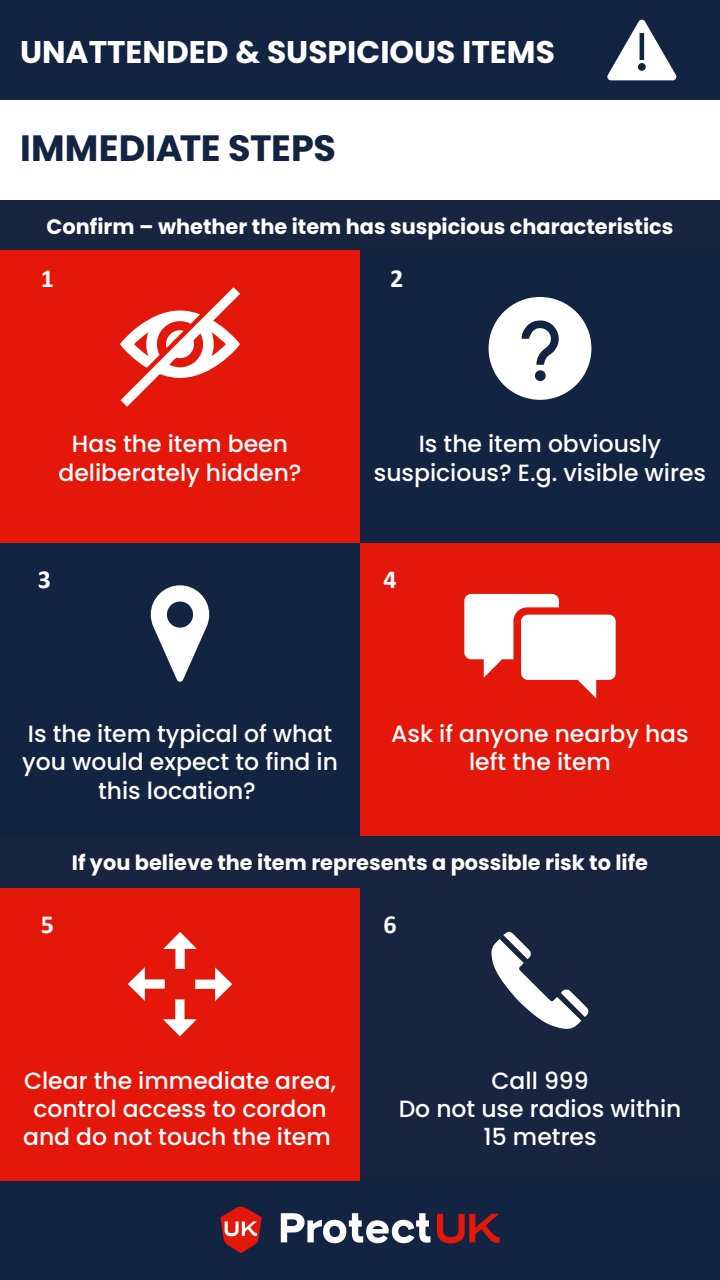
<style>
.page{position:relative;width:720px;height:1280px;background:#fff}
.page>*{position:absolute;margin:0;border:0;box-sizing:border-box;transform-origin:0 0}
.t1{font:700 36.6px "Poppins";letter-spacing:-.005em;color:#132442}
.t2{font:700 31.3px "Poppins";color:#fff}
.t3{font:700 26.1px "Calibri";color:#fff}
.t4{font:500 23.5px/28.2px "Poppins";color:#fff;text-align:center}
.t5{font:700 20.9px "Poppins";color:#fff}
</style>
<div class="page">
<div style="left:360px;top:543px;width:360px;height:293px;background:#e4170b"></div>
<div style="left:0;top:543px;width:360px;height:293px;background:#132442"></div>
<div style="left:360px;top:250px;width:360px;height:293px;background:#132442"></div>
<div style="left:0;top:250px;width:360px;height:293px;background:#e4170b"></div>
<div style="left:360px;top:888px;width:360px;height:290px;background:#172540"></div>
<div style="left:0;top:1178px;width:720px;height:102px;background:#132442"></div>
<svg style="left:220px;top:1206px;width:42px;height:47px"></svg>
<svg style="left:281px;top:1213px;width:150px;height:30px"></svg>
<svg style="left:437px;top:1214px;width:63px;height:29px"></svg>
<div style="left:0;top:0;width:720px;height:100px;background:#132442"></div>
<div style="left:0;top:200px;width:720px;height:50px;background:#172540"></div>
<div style="left:0;top:888px;width:360px;height:293px;background:#e4170b"></div>
<div style="left:0;top:836px;width:720px;height:52px;background:#172540"></div>
<svg style="left:492px;top:932px;width:98px;height:97px"></svg>
<svg style="left:489px;top:297px;width:102px;height:103px"></svg>
<svg style="left:464px;top:594px;width:152px;height:104px"></svg>
<svg style="left:151px;top:585px;width:58px;height:97px"></svg>
<svg style="left:128px;top:932px;width:104px;height:104px"></svg>
<svg style="left:607px;top:19px;width:70px;height:61px"></svg>
<svg style="left:120px;top:287px;width:120px;height:120px"></svg>
<h2 class="t2" style="left:20px;top:34px;width:536px">UNATTENDED &amp; SUSPICIOUS ITEMS</h2>
<h1 class="t1" style="left:20px;top:127px;width:318px">IMMEDIATE STEPS</h1>
<p class="t5" style="left:47px;top:214px;width:628px">Confirm – whether the item has suspicious characteristics</p>
<p class="t3" style="left:41px;top:262px;width:15px">1</p>
<p class="t3" style="left:390px;top:262px;width:15px">2</p>
<p class="t4" style="left:58px;top:430px;width:245px">Has the item been deliberately hidden?</p>
<p class="t4" style="left:374px;top:430px;width:334px">Is the item obviously suspicious? E.g. visible wires</p>
<p class="t3" style="left:38px;top:562px;width:15px">3</p>
<p class="t3" style="left:383px;top:562px;width:15px">4</p>
<p class="t4" style="left:22px;top:720px;width:317px">Is the item typical of what you would expect to find in this location?</p>
<p class="t4" style="left:391px;top:720px;width:299px">Ask if anyone nearby has left the item</p>
<p class="t5" style="left:72px;top:850px;width:578px">If you believe the item represents a possible risk to life</p>
<p class="t3" style="left:41px;top:908px;width:15px">5</p>
<p class="t3" style="left:383px;top:908px;width:15px">6</p>
<p class="t4" style="left:23px;top:1067px;width:314px">Clear the immediate area, control access to cordon and do not touch the item</p>
<p class="t4" style="left:399px;top:1067px;width:284px">Call 999<br>Do not use radios within<br>15 metres</p>
</div>
